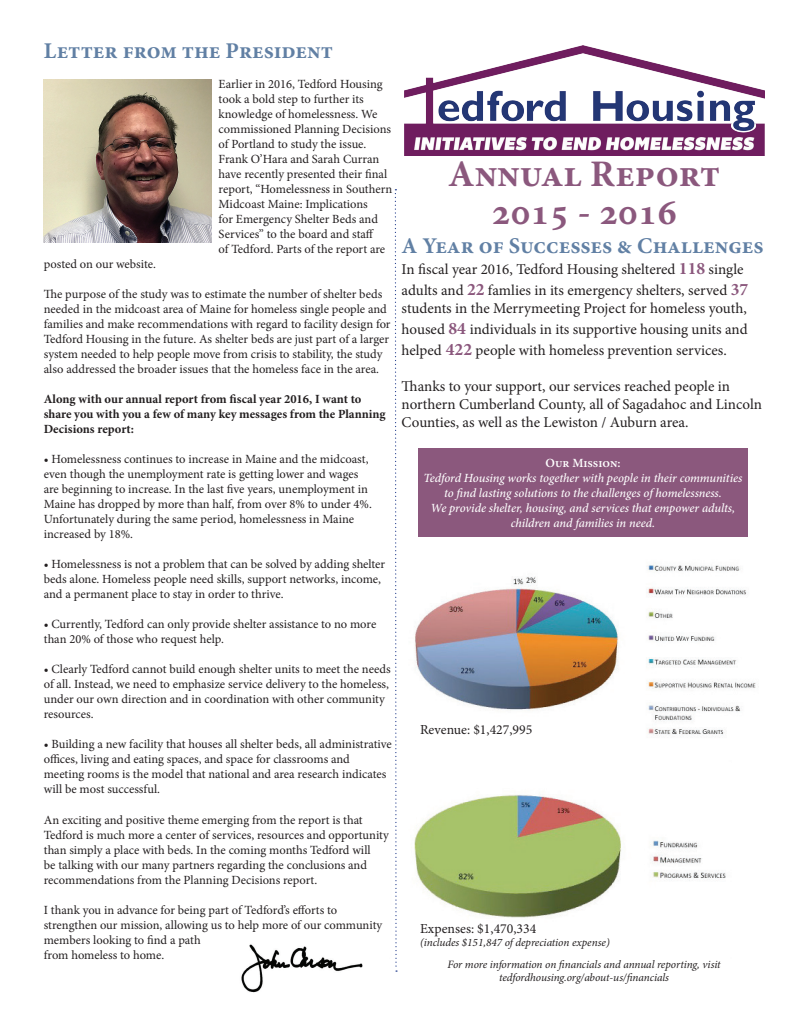
<style>
.page{position:relative;width:808px;height:1033px;background:#fff}
.page>*{position:absolute;margin:0;border:0;box-sizing:border-box;transform-origin:0 0}
.t1{font:700 37.5px "Minion Pro";color:#8b587d}
.t2{font:700 22.5px "Minion Pro";color:#6180a4}
.t3{font:15px/21px "Minion Pro";color:#231f20}
.t4{font:13.75px "Minion Pro";color:#231f20}
.t5{font:12.5px/15px "Minion Pro";letter-spacing:-.005em;color:#231f20}
.t6{font:italic 500 12.5px/15px "Minion Pro";letter-spacing:-.01em;color:#fff;text-align:center}
.t7{font:700 12.5px/15px "Minion Pro";letter-spacing:.005em;color:#231f20}
.t8{font:600 12.5px "Minion Pro";color:#fff}
.t9{font:italic 11.25px "Minion Pro";letter-spacing:-.01em;color:#231f20}
.s1{font-weight:700;font-size:17.5px;color:#8b587d}
</style>
<div class="page">
<img style="left:414px;top:564px;width:342px;height:171px">
<img style="left:414px;top:794px;width:312px;height:124px">
<img style="left:241px;top:944px;width:122px;height:49px">
<svg style="left:394px;top:189px;width:3px;height:782px"></svg>
<img style="left:404px;top:46px;width:360px;height:110px">
<div style="left:418px;top:448px;width:329px;height:89px;background:#8b587d"></div>
<img style="left:44px;top:79px;width:167px;height:163px">
<p class="t2" style="left:44px;top:35px;width:291px">Letter from the President</p>
<p class="t5" style="left:218px;top:77px;width:175px">Earlier in 2016, Tedford Housing took a bold step to further its knowledge of homelessness. We commissioned Planning Decisions of Portland to study the issue.<br>Frank O’Hara and Sarah Curran have recently presented their final report, “Homelessness in Southern<br>Midcoast Maine: Implications<br>for Emergency Shelter Beds and<br>Services” to the board and staff<br>of Tedford. Parts of the report are</p>
<p class="t5" style="left:44px;top:257px;width:114px">posted on our website.</p>
<p class="t5" style="left:44px;top:287px;width:348px">The purpose of the study was to estimate the number of shelter beds needed in the midcoast area of Maine for homeless single people and families and make recommendations with regard to facility design for Tedford Housing in the future. As shelter beds are just part of a larger system needed to help people move from crisis to stability, the study also addressed the broader issues that the homeless face in the area.</p>
<p class="t7" style="left:44px;top:391px;width:343px">Along with our annual report from fiscal year 2016, I want to share you with you a few of many key messages from the Planning<br>Decisions report:</p>
<p class="t5" style="left:44px;top:452px;width:329px">• Homelessness continues to increase in Maine and the midcoast, even though the unemployment rate is getting lower and wages are beginning to increase. In the last five years, unemployment in Maine has dropped by more than half, from over 8% to under 4%.<br>Unfortunately during the same period, homelessness in Maine increased by 18%.</p>
<p class="t5" style="left:44px;top:557px;width:343px">• Homelessness is not a problem that can be solved by adding shelter beds alone. Homeless people need skills, support networks, income, and a permanent place to stay in order to thrive.</p>
<p class="t5" style="left:44px;top:617px;width:334px">• Currently, Tedford can only provide shelter assistance to no more than 20% of those who request help.</p>
<p class="t5" style="left:44px;top:662px;width:348px">• Clearly Tedford cannot build enough shelter units to meet the needs of all. Instead, we need to emphasize service delivery to the homeless, under our own direction and in coordination with other community resources.</p>
<p class="t5" style="left:44px;top:737px;width:349px">• Building a new facility that houses all shelter beds, all administrative offices, living and eating spaces, and space for classrooms and meeting rooms is the model that national and area research indicates will be most successful.</p>
<p class="t5" style="left:44px;top:812px;width:346px">An exciting and positive theme emerging from the report is that Tedford is much more a center of services, resources and opportunity than simply a place with beds. In the coming months Tedford will<br>be talking with our many partners regarding the conclusions and recommendations from the Planning Decisions report.</p>
<p class="t5" style="left:44px;top:902px;width:340px">I thank you in advance for being part of Tedford’s efforts to strengthen our mission, allowing us to help more of our community members looking to find a path<br>from homeless to home.</p>
<p class="t1" style="left:448px;top:148px;width:273px">Annual Report</p>
<p class="t1" style="left:491px;top:185px;width:188px">2015 - 2016</p>
<p class="t2" style="left:401px;top:230px;width:363px">A Year of Successes &amp; Challenges</p>
<p class="t3" style="left:401px;top:258px;width:348px">In fiscal year 2016, Tedford Housing sheltered <span class="s1">118</span> single adults and <span class="s1">22</span> famlies in its emergency shelters, served <span class="s1">37</span></p>
<p class="t3" style="left:401px;top:297px;width:347px;text-align:justify">students in the Merrymeeting Project for homeless youth, housed <span class="s1">84</span> individuals in its supportive housing units and helped <span class="s1">422</span> people with homeless prevention services.</p>
<p class="t3" style="left:401px;top:377px;width:362px;line-height:18px">Thanks to your support, our services reached people in northern Cumberland County, all of Sagadahoc and Lincoln<br>Counties, as well as the Lewiston / Auburn area.</p>
<p class="t8" style="left:545px;top:454px;width:77px">Our Mission:</p>
<p class="t6" style="left:423px;top:470px;width:320px">Tedford Housing works together with people in their communities to find lasting solutions to the challenges of homelessness.</p>
<p class="t6" style="left:430px;top:500px;width:306px">We provide shelter, housing, and services that empower adults, children and families in need.</p>
<p class="t4" style="left:420px;top:721px;width:114px">Revenue: $1,427,995</p>
<p class="t4" style="left:420px;top:919px;width:118px">Expenses: $1,470,334</p>
<p class="t9" style="left:420px;top:935px;width:191px">(includes $151,847 of depreciation expense)</p>
<p class="t9" style="left:447px;top:956px;width:275px">For more information on financials and annual reporting, visit</p>
<p class="t9" style="left:499px;top:970px;width:171px">tedfordhousing.org/about-us/financials</p>
</div>
